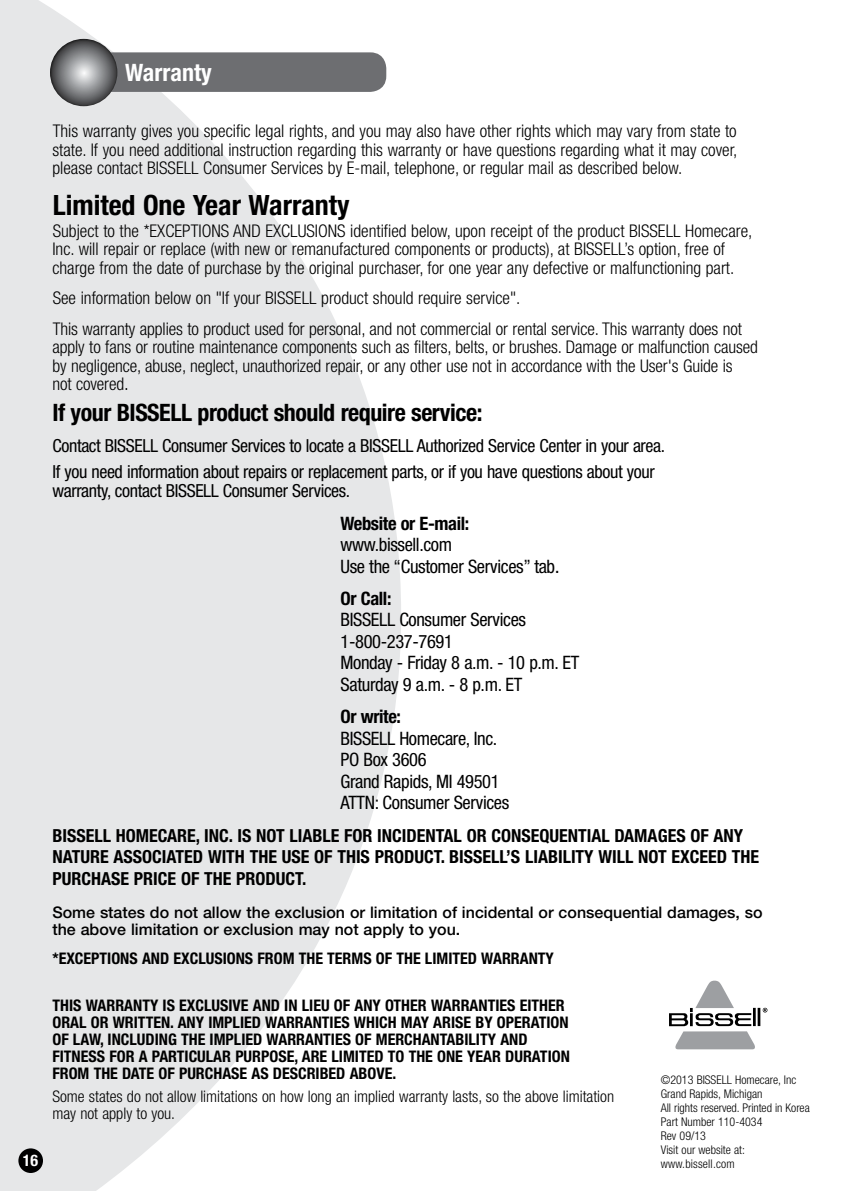
<style>
.page{position:relative;width:842px;height:1191px;background:#fff}
.page>*{position:absolute;margin:0;border:0;box-sizing:border-box;transform-origin:0 0}
.t1{font:700 condensed 28px "Helvetica Neue LT Std";color:#000}
.t2{font:700 condensed 24px "Helvetica Neue LT Std";letter-spacing:-.02em;color:#000}
.t3{font:700 condensed 24px "Helvetica Neue LT Std";color:#fff}
.t4{font:condensed 18.4px/21.4px "Helvetica Neue LT Std";letter-spacing:-.02em;color:#000}
.t5{font:700 condensed 18.4px "Helvetica Neue LT Std";letter-spacing:-.02em;color:#000}
.t6{font:condensed 18px/25.4px "Helvetica Neue LT Std";letter-spacing:-.02em;color:#000}
.t7{font:700 condensed 18px/21.4px "Helvetica Neue LT Std";color:#000}
.t8{font:300 condensed 17.6px/18.4px "Helvetica Neue LT Std";color:#000}
.t9{font:700 condensed 16px/17px "Helvetica Neue LT Std";color:#000}
.t10{font:500 16px/17px "Helvetica Neue LT Std";color:#000}
.t11{font:300 condensed 16px/17px "Helvetica Neue LT Std";color:#000}
.t12{font:700 condensed 16px "Helvetica Neue LT Std";color:#fff}
.t13{font:300 condensed 12px/14px "Helvetica Neue LT Std";color:#000}
.s1{font-size:19.6px}
.s2{font-size:20.4px}
</style>
<div class="page">
<svg style="left:0;top:0;width:401px;height:1191px;fill:#e6e7e8"></svg>
<div style="left:93px;top:52px;width:293px;height:40px;background:#6d6e71;border-radius:16px"></div>
<svg style="left:50px;top:39px;width:67px;height:67px"></svg>
<div style="left:18px;top:1148px;width:25px;height:25px;background:#000;border-radius:50%"></div>
<svg style="left:762px;top:1008px;width:5px;height:4px"></svg>
<hr style="left:757px;top:1008px;width:3px;height:18px;background:#000">
<svg style="left:669px;top:981px;width:87px;height:68px"></svg>
<h2 class="t3" style="left:125px;top:58px;width:88px">Warranty</h2>
<p class="t12" style="left:23px;top:1151px;width:17px">16</p>
<p class="t12" style="left:25px;top:1151px;width:13px">1.</p>
<p class="t8" style="left:52px;top:122px;width:686px;text-align:justify">This warranty gives you specific legal rights, and you may also have other rights which may vary from state to state. If you need additional instruction regarding this warranty or have questions regarding what it may cover, please contact BISSELL Consumer Services by E-mail, telephone, or regular mail as described below.</p>
<h1 class="t1" style="left:53px;top:188px;width:298px">Limited One Year Warranty</h1>
<p class="t8" style="left:52px;top:221px;width:701px">Subject to the *EXCEPTIONS AND EXCLUSIONS identified below, upon receipt of the product BISSELL Homecare,<br>Inc. will repair or replace (with new or remanufactured components or products), at BISSELL’s option, free of charge from the date of purchase by the original purchaser, for one year any defective or malfunctioning part.</p>
<p class="t8" style="left:53px;top:283px;width:691px;line-height:30.6px">See information below on "If your BISSELL product should require service".<br>This warranty applies to product used for personal, and not commercial or rental service. This warranty does not</p>
<p class="t8" style="left:52px;top:338px;width:707px">apply to fans or routine maintenance components such as filters, belts, or brushes. Damage or malfunction caused by negligence, abuse, neglect, unauthorized repair, or any other use not in accordance with the User's Guide is<br>not covered<span class="s1">.</span></p>
<h2 class="t2" style="left:52px;top:398px;width:431px">If your BISSELL product should require service:</h2>
<p class="t6" style="left:52px;top:433px;width:614px">Contact BISSELL Consumer Services to locate a BISSELL Authorized Service Center in your area.<br>If you need information about repairs or replacement parts, or if you have questions about your</p>
<p class="t6" style="left:52px;top:478px;width:299px">warranty, contact BISSELL Consumer Services.</p>
<p class="t5" style="left:340px;top:512px;width:130px">Website or E-mail:</p>
<p class="t4" style="left:340px;top:534px;width:221px">www.bissell.com<br>Use the “Customer Services” tab<span class="s2">.</span></p>
<p class="t5" style="left:340px;top:587px;width:52px">Or Call:</p>
<p class="t4" style="left:340px;top:609px;width:240px">BISSELL Consumer Services<br>1-800-237-7691<br>Monday - Friday 8 a.m. - 10 p.m. ET<br>Saturday 9 a.m. - 8 p.m. ET</p>
<p class="t5" style="left:340px;top:705px;width:62px">Or write:</p>
<p class="t4" style="left:340px;top:727px;width:170px">BISSELL Homecare, Inc.<br>PO Box 3606<br>Grand Rapids, MI 49501<br>ATTN: Consumer Services</p>
<p class="t7" style="left:52px;top:824px;width:708px">BISSELL HOMECARE, INC. IS NOT LIABLE FOR INCIDENTAL OR CONSEQUENTIAL DAMAGES OF ANY<br>NATURE ASSOCIATED WITH THE USE OF THIS PRODUCT. BISSELL’S LIABILITY WILL NOT EXCEED THE<br>PURCHASE PRICE OF THE PRODUCT.</p>
<p class="t10" style="left:52px;top:904px;width:711px">Some states do not allow the exclusion or limitation of incidental or consequential damages, so the above limitation or exclusion may not apply to you.</p>
<p class="t9" style="left:52px;top:950px;width:503px">*EXCEPTIONS AND EXCLUSIONS FROM THE TERMS OF THE LIMITED WARRANTY</p>
<p class="t9" style="left:52px;top:997px;width:519px">THIS WARRANTY IS EXCLUSIVE AND IN LIEU OF ANY OTHER WARRANTIES EITHER ORAL OR WRITTEN. ANY IMPLIED WARRANTIES WHICH MAY ARISE BY OPERATION OF LAW, INCLUDING THE IMPLIED WARRANTIES OF MERCHANTABILITY AND FITNESS FOR A PARTICULAR PURPOSE, ARE LIMITED TO THE ONE YEAR DURATION FROM THE DATE OF PURCHASE AS DESCRIBED ABOVE.</p>
<p class="t11" style="left:52px;top:1088px;width:563px">Some states do not allow limitations on how long an implied warranty lasts, so the above limitation may not apply to you.</p>
<p class="t13" style="left:661px;top:1073px;width:150px">©2013 BISSELL Homecare, Inc<br>Grand Rapids, Michigan<br>All rights reserved. Printed in Korea<br>Part Number 110-4034<br>Rev 09/13<br>Visit our website at: www.bissell.com</p>
</div>
